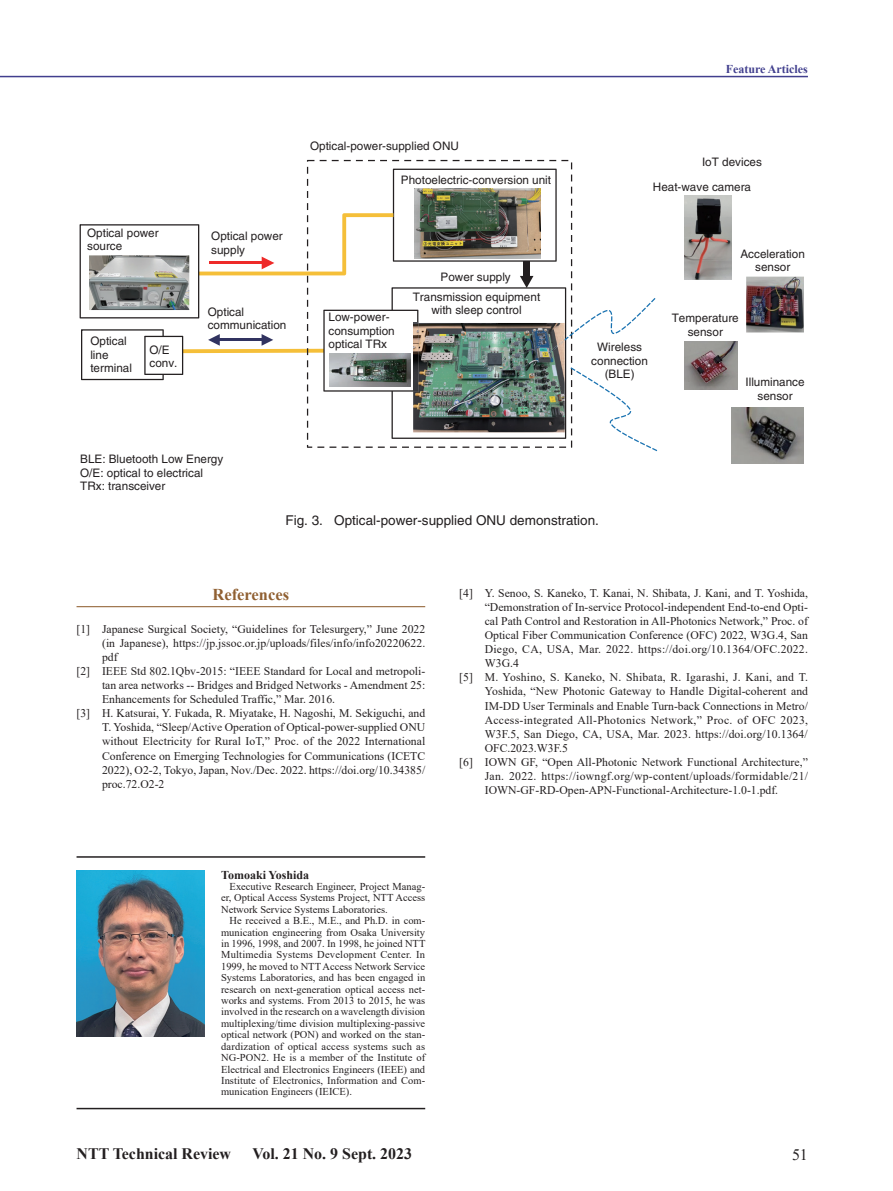
<style>
.page{position:relative;width:893px;height:1191px;background:#fff}
.page>*{position:absolute;margin:0;border:0;box-sizing:border-box;transform-origin:0 0}
.t1{font:700 16.5px "Times New Roman";color:#906032}
.t2{font:700 15.9px "Times New Roman";color:#231f20}
.t3{font:15.9px "Times New Roman";color:#231f20}
.t4{font:13.5px "Helvetica";color:#231f20}
.t5{font:700 12px "Times New Roman";color:#413f8e}
.t6{font:700 12px "Times New Roman";color:#231f20}
.t7{font:11.7px "Times New Roman";color:#231f20}
.t8{font:11.7px/13.5px "Helvetica";color:#231f20}
.t9{font:11.7px "Times New Roman";letter-spacing:.025em;color:#231f20}
.t10{font:11.7px "Times New Roman";letter-spacing:.02em;color:#231f20}
.t11{font:10.5px/11.4px "Times New Roman";color:#231f20;text-align:justify}
</style>
<div class="page">
<hr style="left:0;top:76px;width:808px;height:1px;background:#413f8e">
<hr style="left:77px;top:606px;width:348px;height:1px;background:#906032">
<svg style="left:307px;top:160px;width:265px;height:9px"></svg>
<svg style="left:80px;top:169px;width:577px;height:282px"></svg>
<img style="left:684px;top:342px;width:53px;height:47px">
<img style="left:731px;top:408px;width:72px;height:56px">
<img style="left:684px;top:195px;width:47px;height:85px">
<img style="left:746px;top:277px;width:58px;height:55px">
<hr style="left:77px;top:856px;width:348px;height:1px;background:#231f20">
<img style="left:77px;top:870px;width:127px;height:166px">
<hr style="left:77px;top:1107px;width:348px;height:2px;background:#231f20">
<p class="t8" style="left:87px;top:226px;width:73px">Optical power source</p>
<p class="t8" style="left:211px;top:229px;width:73px">Optical power supply</p>
<p class="t8" style="left:90px;top:334px;width:43px">Optical line terminal</p>
<p class="t8" style="left:150px;top:343px;width:29px">O/E conv.</p>
<p class="t8" style="left:208px;top:305px;width:80px">Optical communication</p>
<p class="t8" style="left:310px;top:139px;width:150px">Optical-power-supplied ONU</p>
<p class="t8" style="left:401px;top:173px;width:152px">Photoelectric-conversion unit</p>
<p class="t8" style="left:328px;top:310px;width:68px">Low-power&shy;consumption optical TRx</p>
<p class="t8" style="left:441px;top:270px;width:72px">Power supply</p>
<p class="t8" style="left:413px;top:290px;width:129px;text-align:center">Transmission equipment with sleep control</p>
<p class="t8" style="left:80px;top:452px;width:145px">BLE: Bluetooth Low Energy<br>O/E: optical to electrical<br>TRx: transceiver</p>
<p class="t5" style="left:726px;top:61px;width:84px">Feature Articles</p>
<p class="t8" style="left:653px;top:149px;width:110px;line-height:25px;text-indent:49px">IoT devices<br>Heat-wave camera</p>
<p class="t8" style="left:740px;top:247px;width:66px;text-align:center">Acceleration sensor</p>
<p class="t8" style="left:591px;top:340px;width:58px;text-align:center">Wireless connection (BLE)</p>
<p class="t8" style="left:672px;top:311px;width:68px;text-align:center">Temperature sensor</p>
<p class="t8" style="left:745px;top:375px;width:61px;text-align:center">Illuminance sensor</p>
<p class="t4" style="left:285px;top:512px;width:315px">Fig. 3. Optical-power-supplied ONU demonstration.</p>
<h1 class="t1" style="left:213px;top:582px;width:78px">References</h1>
<p class="t7" style="left:77px;top:620px;width:350px">[1] Japanese Surgical Society, “Guidelines for Telesurgery,” June 2022</p>
<p class="t7" style="left:102px;top:634px;width:325px">(in Japanese), https://jp.jssoc.or.jp/uploads/files/info/info20220622.</p>
<p class="t7" style="left:102px;top:648px;width:17px">pdf</p>
<p class="t7" style="left:77px;top:663px;width:350px">[2] IEEE Std 802.1Qbv-2015: “IEEE Standard for Local and metropoli-</p>
<p class="t7" style="left:102px;top:677px;width:325px">tan area networks -- Bridges and Bridged Networks - Amendment 25:</p>
<p class="t7" style="left:102px;top:691px;width:235px">Enhancements for Scheduled Traffic,” Mar. 2016.</p>
<p class="t7" style="left:77px;top:705px;width:350px">[3] H. Katsurai, Y. Fukada, R. Miyatake, H. Nagoshi, M. Sekiguchi, and</p>
<p class="t7" style="left:102px;top:719px;width:325px">T. Yoshida, “Sleep/Active Operation of Optical-power-supplied ONU</p>
<p class="t7" style="left:102px;top:733px;width:325px">without Electricity for Rural IoT,” Proc. of the 2022 International</p>
<p class="t7" style="left:102px;top:747px;width:325px">Conference on Emerging Technologies for Communications (ICETC</p>
<p class="t7" style="left:102px;top:761px;width:325px">2022), O2-2, Tokyo, Japan, Nov./Dec. 2022. https://doi.org/10.34385/</p>
<p class="t7" style="left:102px;top:775px;width:64px">proc.72.O2-2</p>
<p class="t6" style="left:221px;top:866px;width:90px">Tomoaki Yoshida</p>
<p class="t11" style="left:221px;top:880px;width:206px;text-indent:9px">Executive Research Engineer, Project Manag&shy;er, Optical Access Systems Project, NTT Access Network Service Systems Laboratories.</p>
<p class="t11" style="left:221px;top:914px;width:206px;text-indent:9px">He received a B.E., M.E., and Ph.D. in com&shy;munication engineering from Osaka University in 1996, 1998, and 2007. In 1998, he joined NTT Multimedia Systems Development Center. In 1999, he moved to NTT Access Network Service Systems Laboratories, and has been engaged in research on next-generation optical access net&shy;works and systems. From 2013 to 2015, he was involved in the research on a wavelength division multiplexing/time division multiplexing-passive optical network (PON) and worked on the stan&shy;dardization of optical access systems such as NG-PON2. He is a member of the Institute of Electrical and Electronics Engineers (IEEE) and Institute of Electronics, Information and Com&shy;munication Engineers (IEICE).</p>
<p class="t7" style="left:459px;top:584px;width:350px">[4] Y. Senoo, S. Kaneko, T. Kanai, N. Shibata, J. Kani, and T. Yoshida,</p>
<p class="t7" style="left:485px;top:598px;width:325px">“Demonstration of In-service Protocol-independent End-to-end Opti-</p>
<p class="t7" style="left:485px;top:613px;width:325px">cal Path Control and Restoration in All-Photonics Network,” Proc. of</p>
<p class="t7" style="left:485px;top:627px;width:325px">Optical Fiber Communication Conference (OFC) 2022, W3G.4, San</p>
<p class="t10" style="left:485px;top:641px;width:325px">Diego, CA, USA, Mar. 2022. https://doi.org/10.1364/OFC.2022.</p>
<p class="t7" style="left:485px;top:655px;width:36px">W3G.4</p>
<p class="t7" style="left:459px;top:669px;width:350px">[5] M. Yoshino, S. Kaneko, N. Shibata, R. Igarashi, J. Kani, and T.</p>
<p class="t7" style="left:485px;top:683px;width:325px">Yoshida, “New Photonic Gateway to Handle Digital-coherent and</p>
<p class="t7" style="left:485px;top:697px;width:325px">IM-DD User Terminals and Enable Turn-back Connections in Metro/</p>
<p class="t9" style="left:485px;top:711px;width:325px">Access-integrated All-Photonics Network,” Proc. of OFC 2023,</p>
<p class="t7" style="left:485px;top:725px;width:324px">W3F.5, San Diego, CA, USA, Mar. 2023. https://doi.org/10.1364/</p>
<p class="t7" style="left:485px;top:739px;width:85px">OFC.2023.W3F.5</p>
<p class="t7" style="left:459px;top:753px;width:350px">[6] IOWN GF, “Open All-Photonic Network Functional Architecture,”</p>
<p class="t9" style="left:485px;top:768px;width:325px">Jan. 2022. https://iowngf.org/wp-content/uploads/formidable/21/</p>
<p class="t7" style="left:485px;top:782px;width:295px">IOWN-GF-RD-Open-APN-Functional-Architecture-1.0-1.pdf.</p>
<h2 class="t2" style="left:77px;top:1142px;width:156px">NTT Technical Review</h2>
<h2 class="t2" style="left:252px;top:1142px;width:161px">Vol. 21 No. 9 Sept. 2023</h2>
<h2 class="t3" style="left:792px;top:1143px;width:17px">51</h2>
</div>
